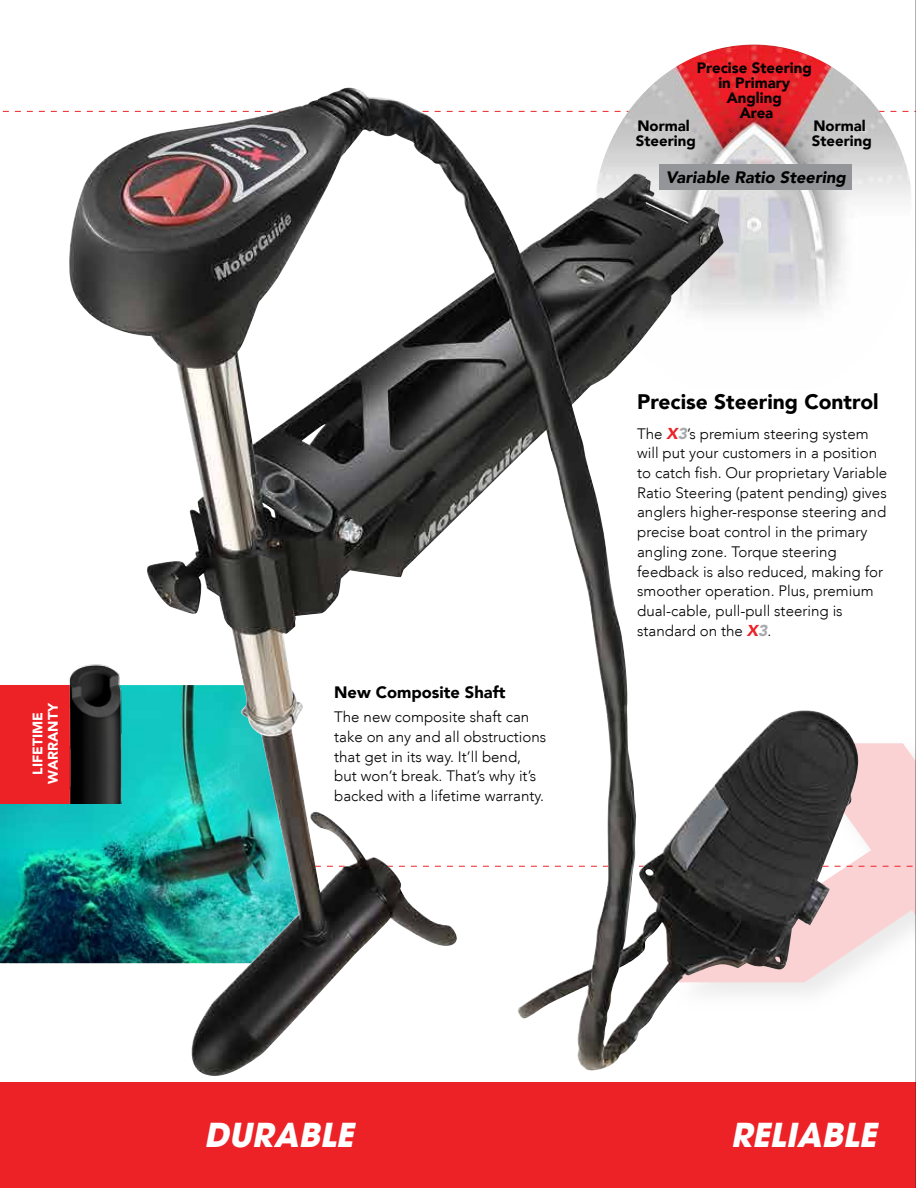
<style>
.page{position:relative;width:916px;height:1188px;background:#fff}
.page>*{position:absolute;margin:0;border:0;box-sizing:border-box;transform-origin:0 0}
.t1{font:italic 700 33px "Avant Garde LT";color:#fff}
.t2{font:900 21px "Avenir LT";color:#000}
.t3{font:italic 900 16.5px "Avenir LT";color:#000}
.t4{font:900 16.5px "Avenir LT";color:#000}
.t5{font:300 15.15px/19.6px "Avenir LT";color:#000}
.t6{font:900 15px/15px "Avenir LT";color:#000}
.t7{font:900 13.95px/15.1px "Avenir LT";color:#fff;text-align:center}
.s1{font-weight:900;font-style:italic;font-size:15.75px;color:#ec2227}
.s2{font-weight:900;font-style:italic;font-size:15.75px;color:#a8aaad}
</style>
<div class="page">
<svg style="left:3px;top:111px;width:65px;height:1px"></svg>
<img style="left:611px;top:45px;width:304px;height:328px">
<img style="left:660px;top:731px;width:195px;height:273px">
<svg style="left:672px;top:743px;width:243px;height:239px;background:#8e8282"></svg>
<svg style="left:799px;top:866px;width:116px;height:1px"></svg>
<div style="left:0;top:1082px;width:916px;height:106px;background:#ec2227"></div>
<img style="left:0;top:803px;width:68px;height:160px">
<svg style="left:611px;top:866px;width:35px;height:1px"></svg>
<div style="left:0;top:685px;width:57px;height:118px;background:#ec2227"></div>
<img style="left:57px;top:685px;width:11px;height:118px">
<div style="left:659px;top:164px;width:193px;height:26px;background:#939598"></div>
<img style="left:68px;top:91px;width:543px;height:985px">
<hr style="left:915px;top:0;width:1px;height:1188px;background:#231f20">
<p class="t7" style="left:30px;top:784px;width:82px;rotate:-90deg">LIFETIME<br>WARRANTY</p>
<p class="t6" style="left:697px;top:60px;width:117px;text-align:center">Precise Steering in Primary<br>Angling<br>Area</p>
<p class="t6" style="left:636px;top:119px;width:62px">Normal<br>Steering</p>
<p class="t6" style="left:812px;top:119px;width:61px">Normal<br>Steering</p>
<p class="t3" style="left:666px;top:167px;width:181px">Variable Ratio Steering</p>
<p class="t4" style="left:334px;top:682px;width:173px">New Composite Shaft</p>
<p class="t5" style="left:334px;top:707px;width:214px">The new composite shaft can take on any and all obstructions that get in its way. It’ll bend, but won’t break. That’s why it’s backed with a lifetime warranty.</p>
<p class="t2" style="left:637px;top:389px;width:243px">Precise Steering Control</p>
<p class="t5" style="left:637px;top:424px;width:252px">The <span class="s1">X</span><span class="s2">3</span>’s premium steering system will put your customers in a position to catch fish. Our proprietary Variable Ratio Steering (patent pending) gives anglers higher-response steering and precise boat control in the primary angling zone. Torque steering feedback is also reduced, making for smoother operation. Plus, premium dual-cable, pull-pull steering is standard on the <span class="s1">X</span><span class="s2">3</span>.</p>
<p class="t1" style="left:204px;top:1113px;width:150px">DURABLE</p>
<p class="t1" style="left:731px;top:1113px;width:147px">RELIABLE</p>
</div>
